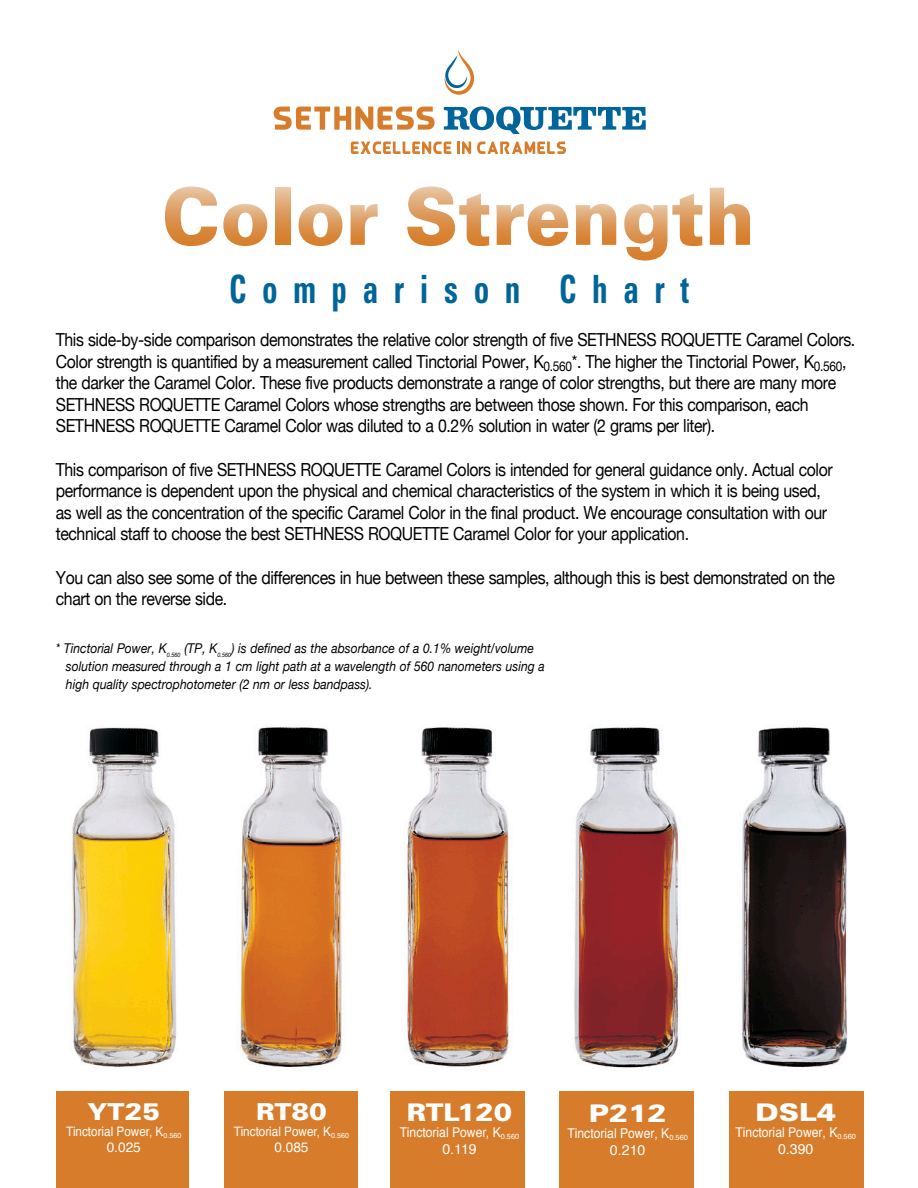
<style>
.page{position:relative;width:918px;height:1188px;background:#fff}
.page>*{position:absolute;margin:0;border:0;box-sizing:border-box;transform-origin:0 0}
.t1{font:700 condensed 39px "Univers";letter-spacing:.5em;color:#00659a;scale:.8 1}
.t2{font:900 24.9px "Univers";color:#fff;scale:1.15 1}
.t3{font:900 24.3px "Univers";color:#fff;scale:1.1 1}
.t4{font:900 24.3px "Univers";color:#fff;scale:1.16 1}
.t5{font:900 23.4px "Univers";color:#fff;scale:1.1 1}
.t6{font:18px/21.6px "Helvetica Neue";letter-spacing:-.025em;color:#000;scale:.88 1}
.t7{font:14.1px "Helvetica";color:#fff}
.t8{font:13.65px "Helvetica";color:#fff}
.t9{font:italic 13.5px "Helvetica Neue";color:#000;scale:.9 1}
.t10{font:13.5px "Helvetica";color:#fff;scale:.9 1}
.t11{font:13.05px "Helvetica";color:#fff;scale:.9 1}
.s1{font-size:24px}
.s2{font-size:24.9px}
.s3{font-size:24.3px}
</style>
<div class="page">
<div style="left:56px;top:1091px;width:132px;height:97px;background:#d77c2a"></div>
<div style="left:390px;top:1091px;width:135px;height:97px;background:#d77c2a"></div>
<div style="left:224px;top:1091px;width:133px;height:97px;background:#d77c2a"></div>
<div style="left:559px;top:1091px;width:135px;height:97px;background:#d77c2a"></div>
<div style="left:729px;top:1091px;width:135px;height:97px;background:#d77c2a"></div>
<svg style="left:165px;top:187px;width:52px;height:59px"></svg>
<svg style="left:223px;top:204px;width:44px;height:42px"></svg>
<svg style="left:276px;top:188px;width:14px;height:57px"></svg>
<svg style="left:299px;top:204px;width:43px;height:42px"></svg>
<svg style="left:350px;top:204px;width:28px;height:41px"></svg>
<svg style="left:407px;top:187px;width:82px;height:59px"></svg>
<svg style="left:496px;top:204px;width:72px;height:42px"></svg>
<svg style="left:576px;top:204px;width:40px;height:41px"></svg>
<svg style="left:624px;top:193px;width:78px;height:68px"></svg>
<svg style="left:710px;top:188px;width:40px;height:57px"></svg>
<img style="left:72px;top:727px;width:776px;height:341px">
<svg style="left:274px;top:50px;width:372px;height:104px"></svg>
<p class="t1" style="left:229px;top:265px;width:577px">Comparison Chart</p>
<p class="t6" style="left:56px;top:330px;width:910px">This side-by-side comparison demonstrates the relative color strength of five SETHNESS ROQUETTE Caramel Colors.<br>Color strength is quantified by a measurement called Tinctorial Power, K<sub>0.560</sub>*. The higher the Tinctorial Power, K<sub>0.560</sub>, the darker the Caramel Color. These five products demonstrate a range of color strengths, but there are many more SETHNESS ROQUETTE Caramel Colors whose strengths are between those shown. For this comparison, each SETHNESS ROQUETTE Caramel Color was diluted to a 0.2% solution in water (2 grams per liter).</p>
<p class="t6" style="left:56px;top:459px;width:884px">This comparison of five SETHNESS ROQUETTE Caramel Colors is intended for general guidance only. Actual color performance is dependent upon the physical and chemical characteristics of the system in which it is being used,</p>
<p class="t6" style="left:56px;top:503px;width:878px">as well as the concentration of the specific Caramel Color in the final product. We encourage consultation with our technical staff to choose the best SETHNESS ROQUETTE Caramel Color for your application.</p>
<p class="t6" style="left:56px;top:567px;width:887px">You can also see some of the differences in hue between these samples, although this is best demonstrated on the chart on the reverse side.</p>
<p class="t9" style="left:56px;top:639px;width:533px">* Tinctorial Power, K<sub>0.560</sub> (TP, K<sub>0.560</sub>) is defined as the absorbance of a 0.1% weight/volume</p>
<p class="t9" style="left:66px;top:657px;width:534px">solution measured through a 1 cm light path at a wavelength of 560 nanometers using a</p>
<p class="t9" style="left:66px;top:675px;width:342px">high quality spectrophotometer (2 nm or less bandpass).</p>
<p class="t5" style="left:88px;top:1097px;width:67px">YT<span class="s1">25</span></p>
<p class="t11" style="left:66px;top:1121px;width:129px">Tinctorial Power, K<sub>0.560</sub></p>
<p class="t8" style="left:107px;top:1137px;width:36px">0.025</p>
<p class="t5" style="left:256px;top:1097px;width:66px">RT<span class="s1">80</span></p>
<p class="t11" style="left:234px;top:1121px;width:129px">Tinctorial Power, K<sub>0.560</sub></p>
<p class="t8" style="left:274px;top:1137px;width:36px">0.085</p>
<p class="t3" style="left:407px;top:1097px;width:97px">RTL<span class="s2">120</span></p>
<p class="t10" style="left:400px;top:1122px;width:134px">Tinctorial Power, K<sub>0.560</sub></p>
<p class="t7" style="left:442px;top:1139px;width:36px">0.119</p>
<p class="t2" style="left:589px;top:1097px;width:69px"><span class="s3">P</span>212</p>
<p class="t10" style="left:567px;top:1123px;width:135px">Tinctorial Power, K<sub>0.560</sub></p>
<p class="t7" style="left:610px;top:1139px;width:37px">0.210</p>
<p class="t4" style="left:755px;top:1097px;width:71px">DS<span class="s2">L4</span></p>
<p class="t10" style="left:736px;top:1122px;width:135px">Tinctorial Power, K<sub>0.560</sub></p>
<p class="t7" style="left:778px;top:1138px;width:37px">0.390</p>
</div>
